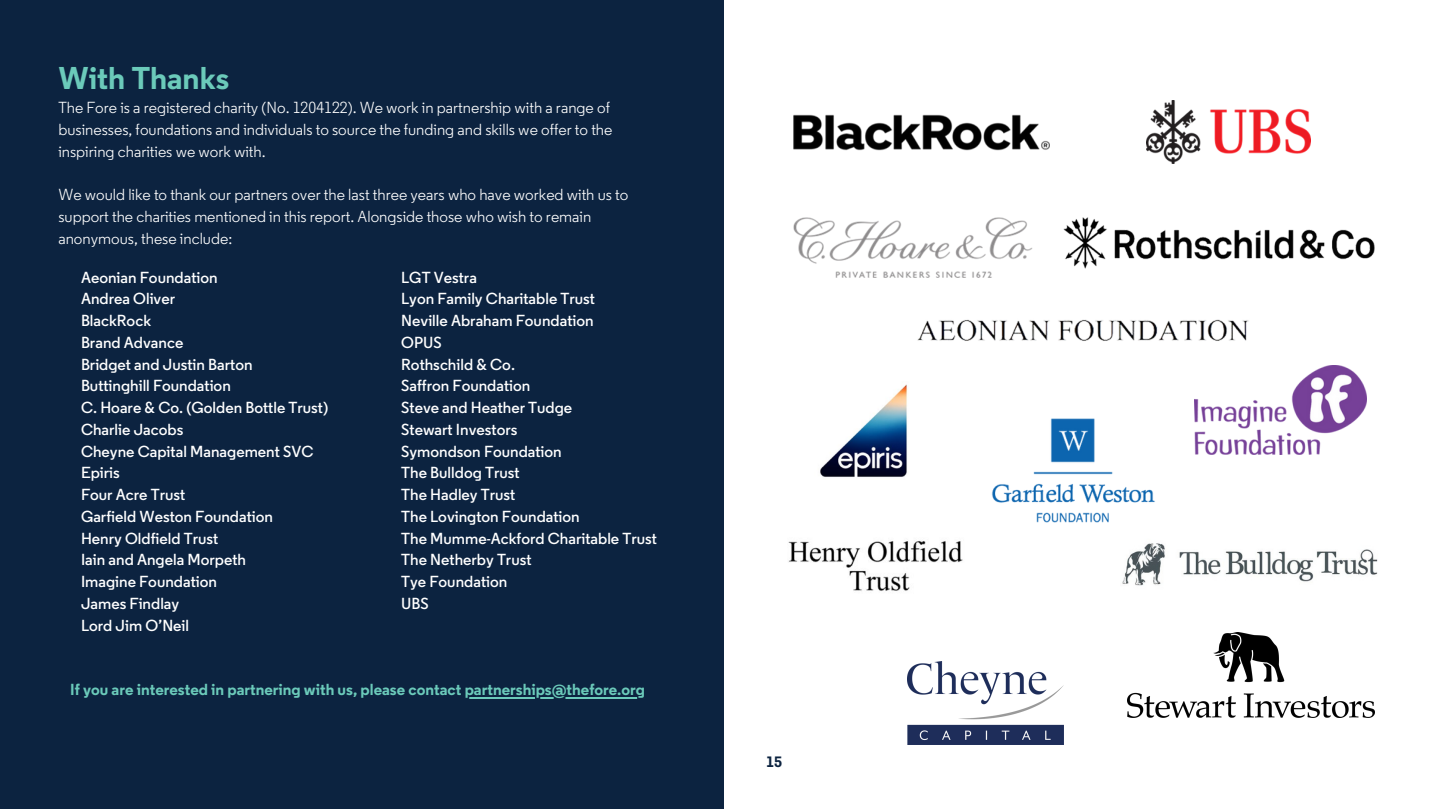
<style>
.page{position:relative;width:1440px;height:810px;background:#fff}
.page>*{position:absolute;margin:0;border:0;box-sizing:border-box;transform-origin:0 0}
.t1{font:700 31.5px "Regular";color:#6bcaba}
.t2{font:600 16px "Regular";color:#fff}
.t3{font:16px/21.8px "Regular";color:#fff}
.t4{font:700 16px "Regular";color:#6bcaba}
.t5{font:700 15px "Regular";color:#0c2340}
</style>
<div class="page">
<div style="left:0;top:0;width:724px;height:809px;background:#0c2340"></div>
<img style="left:1147px;top:101px;width:163px;height:63px">
<img style="left:794px;top:218px;width:238px;height:60px">
<img style="left:1064px;top:218px;width:310px;height:51px">
<img style="left:1194px;top:365px;width:173px;height:89px">
<img style="left:794px;top:114px;width:255px;height:37px">
<img style="left:991px;top:418px;width:164px;height:105px">
<img style="left:820px;top:384px;width:88px;height:93px">
<img style="left:917px;top:319px;width:332px;height:22px">
<img style="left:788px;top:541px;width:175px;height:50px">
<img style="left:907px;top:662px;width:156px;height:82px">
<img style="left:1128px;top:632px;width:246px;height:86px">
<img style="left:1122px;top:543px;width:256px;height:43px">
<hr style="left:465px;top:697px;width:180px;height:1px;background:#6bcaba">
<h1 class="t1" style="left:58px;top:65px;width:172px">With Thanks</h1>
<p class="t3" style="left:58px;top:99px;width:556px">The Fore is a registered charity (No. 1204122). We work in partnership with a range of businesses, foundations and individuals to source the funding and skills we offer to the inspiring charities we work with.</p>
<p class="t3" style="left:58px;top:186px;width:572px">We would like to thank our partners over the last three years who have worked with us to support the charities mentioned in this report. Alongside those who wish to remain anonymous, these include:</p>
<p class="t2" style="left:81px;top:271px;width:138px">Aeonian Foundation</p>
<p class="t2" style="left:81px;top:292px;width:96px">Andrea Oliver</p>
<p class="t2" style="left:81px;top:314px;width:72px">BlackRock</p>
<p class="t2" style="left:81px;top:336px;width:104px">Brand Advance</p>
<p class="t2" style="left:81px;top:358px;width:173px">Bridget and Justin Barton</p>
<p class="t2" style="left:81px;top:379px;width:151px">Buttinghill Foundation</p>
<p class="t2" style="left:81px;top:401px;width:249px">C. Hoare &amp; Co. (Golden Bottle Trust)</p>
<p class="t2" style="left:81px;top:423px;width:104px">Charlie Jacobs</p>
<p class="t2" style="left:81px;top:445px;width:234px">Cheyne Capital Management SVC</p>
<p class="t2" style="left:81px;top:466px;width:40px">Epiris</p>
<p class="t2" style="left:81px;top:488px;width:106px">Four Acre Trust</p>
<p class="t2" style="left:81px;top:510px;width:194px">Garfield Weston Foundation</p>
<p class="t2" style="left:81px;top:532px;width:139px">Henry Oldfield Trust</p>
<p class="t2" style="left:81px;top:553px;width:167px">Iain and Angela Morpeth</p>
<p class="t2" style="left:81px;top:575px;width:138px">Imagine Foundation</p>
<p class="t2" style="left:81px;top:597px;width:100px">James Findlay</p>
<p class="t2" style="left:81px;top:619px;width:110px">Lord Jim O’Neil</p>
<p class="t2" style="left:401px;top:271px;width:77px">LGT Vestra</p>
<p class="t2" style="left:401px;top:292px;width:195px">Lyon Family Charitable Trust</p>
<p class="t2" style="left:401px;top:314px;width:194px">Neville Abraham Foundation</p>
<p class="t2" style="left:401px;top:336px;width:42px">OPUS</p>
<p class="t2" style="left:401px;top:358px;width:115px">Rothschild &amp; Co.</p>
<p class="t2" style="left:401px;top:379px;width:131px">Saffron Foundation</p>
<p class="t2" style="left:401px;top:401px;width:173px">Steve and Heather Tudge</p>
<p class="t2" style="left:401px;top:423px;width:118px">Stewart Investors</p>
<p class="t2" style="left:401px;top:445px;width:162px">Symondson Foundation</p>
<p class="t2" style="left:401px;top:466px;width:120px">The Bulldog Trust</p>
<p class="t2" style="left:401px;top:488px;width:116px">The Hadley Trust</p>
<p class="t2" style="left:401px;top:510px;width:180px">The Lovington Foundation</p>
<p class="t2" style="left:401px;top:532px;width:257px">The Mumme-Ackford Charitable Trust</p>
<p class="t2" style="left:401px;top:553px;width:132px">The Netherby Trust</p>
<p class="t2" style="left:401px;top:575px;width:108px">Tye Foundation</p>
<p class="t2" style="left:401px;top:597px;width:29px">UBS</p>
<p class="t4" style="left:70px;top:683px;width:576px">If you are interested in partnering with us, please contact partnerships@thefore.org</p>
<p class="t5" style="left:766px;top:756px;width:18px">15</p>
</div>
